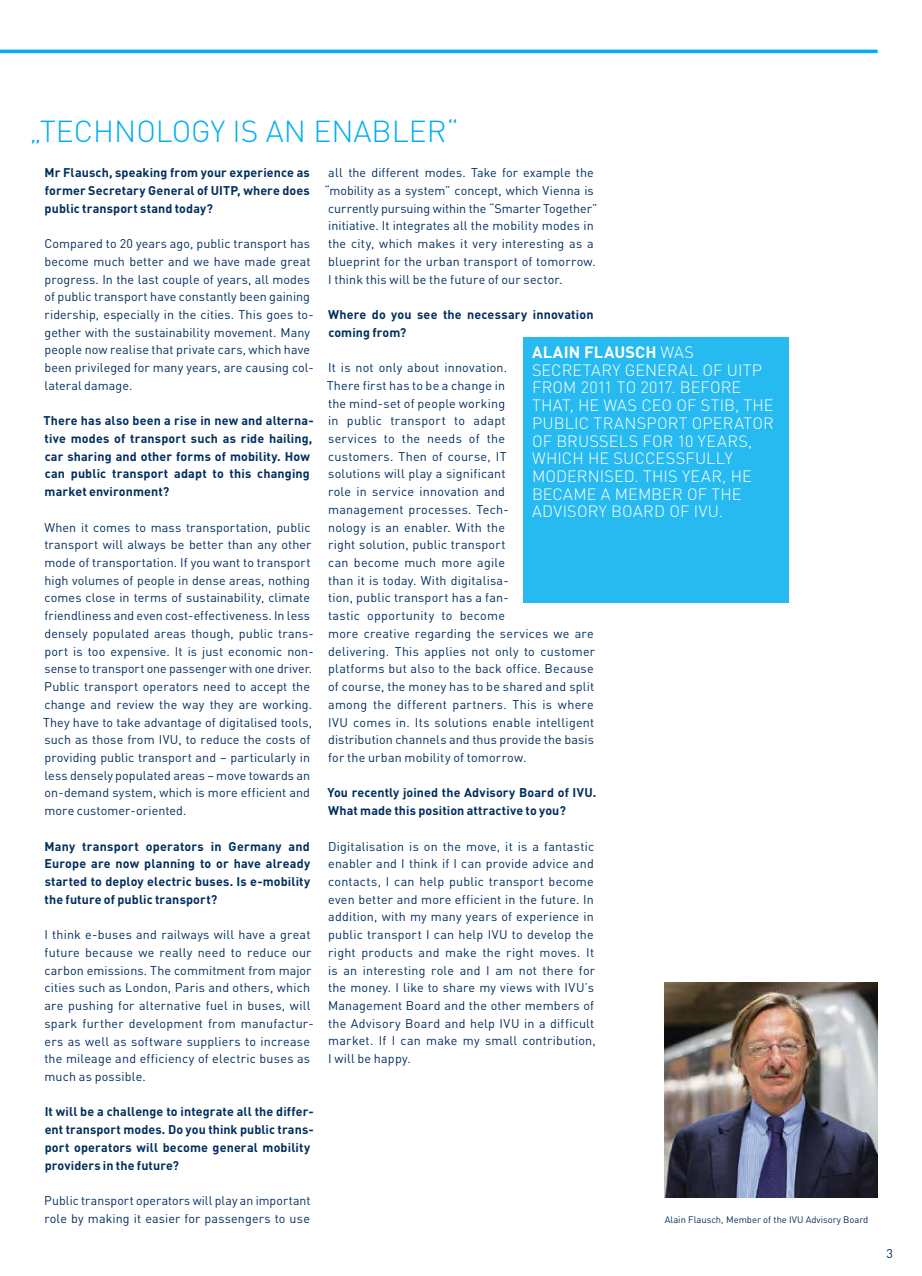
<style>
.page{position:relative;width:922px;height:1276px;background:#fff}
.page>*{position:absolute;margin:0;border:0;box-sizing:border-box;transform-origin:0 0}
.t1{font:300 30px "DIN Pro";color:#00aeef}
.t2{font:300 16.25px/17.8px "DINOT";letter-spacing:.005em;color:#fff}
.t3{font:12.5px/17.8px "DIN Pro";letter-spacing:.015em;color:#002e5e}
.t4{font:700 12.5px/17.8px "DIN Pro";letter-spacing:.01em;color:#002e5e}
.t5{font:9.38px "DIN Pro";color:#002e5e}
.s1{font-weight:700}
</style>
<div class="page">
<img style="left:664px;top:983px;width:213px;height:214px">
<hr style="left:0;top:50px;width:877px;height:3px;background:#00aeef">
<div style="left:523px;top:337px;width:265px;height:265px;background:#27baf1"></div>
<h1 class="t1" style="left:29px;top:108px;width:431px">„TECHNOLOGY IS AN ENABLER“</h1>
<p class="t4" style="left:45px;top:162px;width:267px;text-align:justify">Mr Flausch, speaking from your experience as former Secretary General of UITP, where does public transport stand today?</p>
<p class="t3" style="left:44px;top:233px;width:271px">Compared to 20 years ago, public transport has become much better and we have made great progress. In the last couple of years, all modes of public transport have constantly been gaining ridership, especially in the cities. This goes to&shy;gether with the sustainability movement. Many people now realise that private cars, which have been privileged for many years, are causing col&shy;lateral damage.</p>
<p class="t4" style="left:44px;top:410px;width:271px">There has also been a rise in new and alterna&shy;tive modes of transport such as ride hailing, car sharing and other forms of mobility. How can public transport adapt to this changing market environment?</p>
<p class="t3" style="left:43px;top:517px;width:272px">When it comes to mass transportation, public transport will always be better than any other mode of transportation. If you want to transport high volumes of people in dense areas, nothing comes close in terms of sustainability, climate friendliness and even cost-effectiveness. In less densely populated areas though, public trans&shy;port is too expensive. It is just economic non&shy;sense to transport one passenger with one driver.<br>Public transport operators need to accept the change and review the way they are working.<br>They have to take advantage of digitalised tools, such as those from IVU, to reduce the costs of providing public transport and – particularly in less densely populated areas – move towards an on-demand system, which is more efficient and more customer-oriented.</p>
<p class="t4" style="left:45px;top:835px;width:267px;text-align:justify">Many transport operators in Germany and Europe are now planning to or have already started to deploy electric buses. Is e-mobility the future of public transport?</p>
<p class="t3" style="left:44px;top:924px;width:271px">I think e-buses and railways will have a great future because we really need to reduce our carbon emissions. The commitment from major cities such as London, Paris and others, which are pushing for alternative fuel in buses, will spark further development from manufactur&shy;ers as well as software suppliers to increase the mileage and efficiency of electric buses as much as possible.</p>
<p class="t4" style="left:45px;top:1101px;width:270px">It will be a challenge to integrate all the differ&shy;ent transport modes. Do you think public trans&shy;port operators will become general mobility providers in the future?</p>
<p class="t3" style="left:44px;top:1190px;width:268px">Public transport operators will play an important role by making it easier for passengers to use</p>
<p class="t3" style="left:324px;top:163px;width:274px">all the different modes. Take for example the “mobility as a system” concept, which Vienna is currently pursuing within the “Smarter Together” initiative. It integrates all the mobility modes in the city, which makes it very interesting as a blueprint for the urban transport of tomorrow.<br>I think this will be the future of our sector.</p>
<p class="t4" style="left:328px;top:304px;width:267px">Where do you see the necessary innovation coming from?</p>
<p class="t3" style="left:326px;top:357px;width:270px">It is not only about innovation.<br>There first has to be a change in<br>the mind-set of people working<br>in public transport to adapt<br>services to the needs of the<br>customers. Then of course, IT<br>solutions will play a significant<br>role in service innovation and<br>management processes. Tech-<br>nology is an enabler. With the<br>right solution, public transport<br>can become much more agile<br>than it is today. With digitalisa-<br>tion, public transport has a fan-<br>tastic opportunity to become<br>more creative regarding the services we are delivering. This applies not only to customer platforms but also to the back office. Because of course, the money has to be shared and split among the different partners. This is where IVU comes in. Its solutions enable intelligent distribution channels and thus provide the basis for the urban mobility of tomorrow.</p>
<p class="t4" style="left:327px;top:782px;width:270px">You recently joined the Advisory Board of IVU.<br>What made this position attractive to you?</p>
<p class="t3" style="left:328px;top:836px;width:269px">Digitalisation is on the move, it is a fantastic enabler and I think if I can provide advice and contacts, I can help public transport become even better and more efficient in the future. In addition, with my many years of experience in public transport I can help IVU to develop the right products and make the right moves. It is an interesting role and I am not there for the money. I like to share my views with IVU’s Management Board and the other members of the Advisory Board and help IVU in a difficult market. If I can make my small contribution, I will be happy.</p>
<p class="t2" style="left:532px;top:343px;width:243px"><span class="s1">ALAIN FLAUSCH</span> WAS<br>SECRETARY GENERAL OF UITP<br>FROM 2011 TO 2017. BEFORE<br>THAT, HE WAS CEO OF STIB, THE<br>PUBLIC TRANSPORT OPERATOR<br>OF BRUSSELS FOR 10 YEARS,<br>WHICH HE SUCCESSFULLY<br>MODERNISED. THIS YEAR, HE<br>BECAME A MEMBER OF THE<br>ADVISORY BOARD OF IVU.</p>
<p class="t5" style="left:664px;top:1212px;width:205px">Alain Flausch, Member of the IVU Advisory Board</p>
<p class="t3" style="left:886px;top:1243px;width:8px">3</p>
</div>
